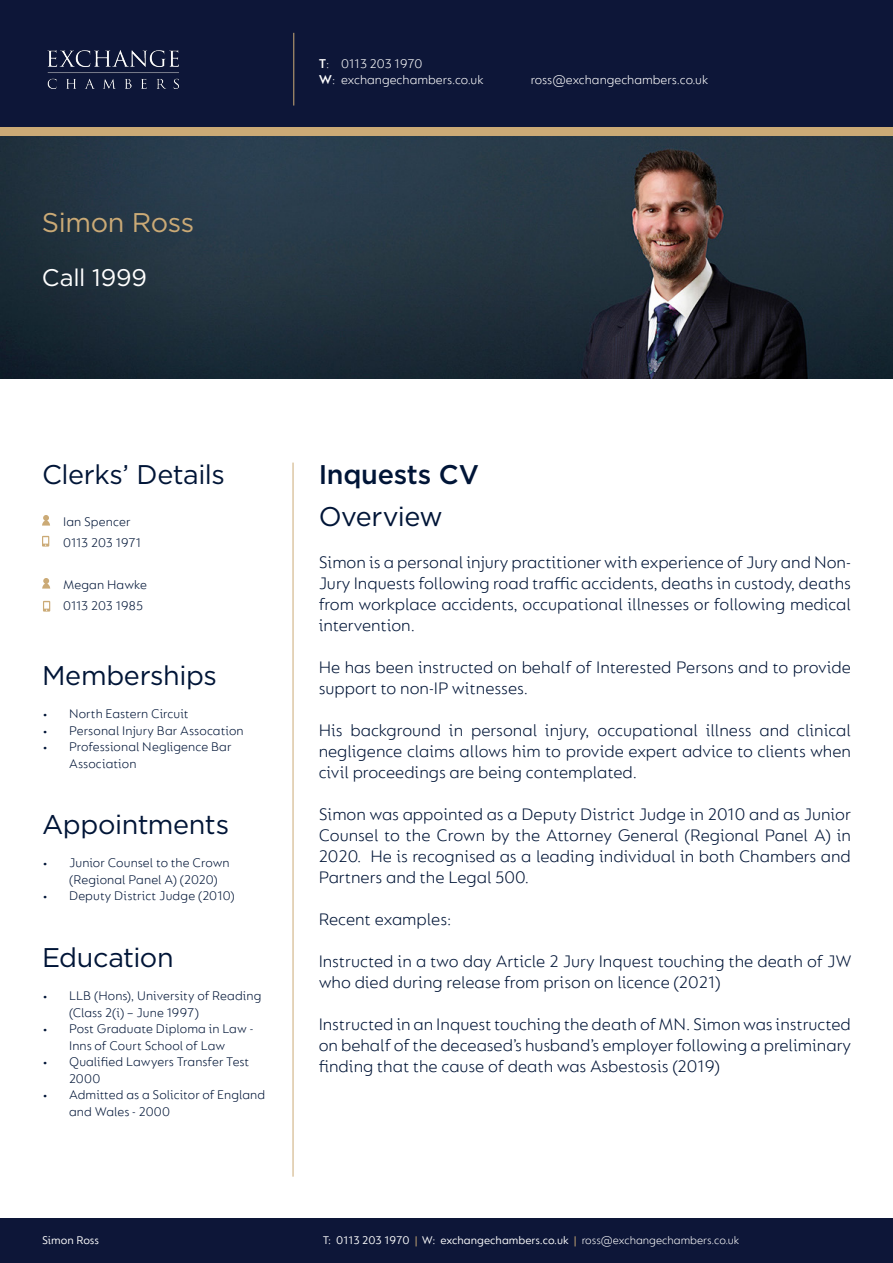
<style>
.page{position:relative;width:893px;height:1263px;background:#fff}
.page>*{position:absolute;margin:0;border:0;box-sizing:border-box;transform-origin:0 0}
.t1{font:27px "Gotham";letter-spacing:-.015em;color:#001537}
.t2{font:500 27px "Gotham";letter-spacing:-.01em;color:#001537}
.t3{font:27px "Gotham";letter-spacing:-.015em;color:#cbaa76}
.t4{font:24px "Gotham";letter-spacing:-.005em;color:#fff}
.t5{font:300 18px/21px "FS Lucas";color:#001537;text-align:justify}
.t6{font:300 13.5px/16.5px "FS Lucas";letter-spacing:.005em;color:#001537}
.t7{font:300 13.5px/16.2px "FS Lucas";color:#fff}
.t8{font:12px "FS Lucas";color:#fff}
.s1{font-weight:600}
.s2{color:#cbaa76}
.s3{font-weight:300}
</style>
<div class="page">
<div style="left:0;top:64px;width:893px;height:72px;background:#cbaa76"></div>
<div style="left:0;top:0;width:893px;height:127px;background:#0d1638"></div>
<div style="left:0;top:1219px;width:893px;height:44px;background:#0d1638"></div>
<img style="left:47px;top:50px;width:132px;height:39px">
<hr style="left:293px;top:33px;width:1px;height:73px;background:#cbaa76">
<hr style="left:293px;top:463px;width:1px;height:714px;background:#cbaa76">
<img style="left:0;top:136px;width:893px;height:242px">
<svg style="left:42px;top:536px;width:7px;height:11px"></svg>
<svg style="left:42px;top:515px;width:8px;height:11px"></svg>
<svg style="left:42px;top:578px;width:8px;height:11px"></svg>
<svg style="left:43px;top:601px;width:7px;height:11px"></svg>
<p class="t3" style="left:42px;top:205px;width:154px">Simon Ross</p>
<p class="t4" style="left:42px;top:262px;width:107px">Call 1999</p>
<p class="t7" style="left:319px;top:55px;width:166px"><span class="s1">T</span>: 0113 203 1970<br><span class="s1">W</span>: exchangechambers.co.uk</p>
<p class="t7" style="left:531px;top:71px;width:179px">ross@exchangechambers.co.uk</p>
<p class="t1" style="left:42px;top:457px;width:184px">Clerks’ Details</p>
<p class="t6" style="left:63px;top:513px;width:69px">Ian Spencer</p>
<p class="t6" style="left:63px;top:534px;width:80px">0113 203 1971</p>
<p class="t6" style="left:63px;top:576px;width:85px">Megan Hawke</p>
<p class="t6" style="left:63px;top:597px;width:82px">0113 203 1985</p>
<p class="t1" style="left:42px;top:658px;width:176px">Memberships</p>
<p class="t6" style="left:42px;top:705px;width:148px">• North Eastern Circuit</p>
<p class="t6" style="left:42px;top:722px;width:203px">• Personal Injury Bar Assocation</p>
<p class="t6" style="left:69px;top:738px;width:164px;text-indent:-27px">• Professional Negligence Bar<br>Association</p>
<p class="t1" style="left:42px;top:807px;width:189px">Appointments</p>
<p class="t6" style="left:69px;top:854px;width:162px;text-indent:-27px">• Junior Counsel to the Crown (Regional Panel A) (2020)</p>
<p class="t6" style="left:42px;top:887px;width:194px">• Deputy District Judge (2010)</p>
<p class="t1" style="left:42px;top:940px;width:133px">Education</p>
<p class="t6" style="left:69px;top:987px;width:194px;text-indent:-27px">• LLB (Hons), University of Reading (Class 2(i) – June 1997)</p>
<p class="t6" style="left:42px;top:1020px;width:213px;text-align:center">• Post Graduate Diploma in Law -<br>Inns of Court School of Law</p>
<p class="t6" style="left:69px;top:1053px;width:182px;text-indent:-27px">• Qualified Lawyers Transfer Test<br>2000</p>
<p class="t6" style="left:69px;top:1086px;width:198px;text-indent:-27px">• Admitted as a Solicitor of England and Wales - 2000</p>
<p class="t2" style="left:319px;top:456px;width:162px">Inquests CV</p>
<p class="t1" style="left:319px;top:499px;width:126px">Overview</p>
<p class="t5" style="left:319px;top:551px;width:534px">Simon is a personal injury practitioner with experience of Jury and Non-Jury Inquests following road traffic accidents, deaths in custody, deaths from workplace accidents, occupational illnesses or following medical intervention.</p>
<p class="t5" style="left:319px;top:656px;width:534px">He has been instructed on behalf of Interested Persons and to provide support to non-IP witnesses.</p>
<p class="t5" style="left:319px;top:719px;width:534px">His background in personal injury, occupational illness and clinical negligence claims allows him to provide expert advice to clients when civil proceedings are being contemplated.</p>
<p class="t5" style="left:319px;top:803px;width:534px">Simon was appointed as a Deputy District Judge in 2010 and as Junior Counsel to the Crown by the Attorney General (Regional Panel A) in 2020. He is recognised as a leading individual in both Chambers and Partners and the Legal 500.</p>
<p class="t5" style="left:319px;top:908px;width:134px">Recent examples:</p>
<p class="t5" style="left:319px;top:950px;width:535px">Instructed in a two day Article 2 Jury Inquest touching the death of JW who died during release from prison on licence (2021)</p>
<p class="t5" style="left:319px;top:1013px;width:534px">Instructed in an Inquest touching the death of MN. Simon was instructed on behalf of the deceased’s husband’s employer following a preliminary finding that the cause of death was Asbestosis (2019)</p>
<p class="t8" style="left:42px;top:1233px;width:59px">Simon Ross</p>
<p class="t8" style="left:323px;top:1233px;width:418px">T: 0113 203 1970 <span class="s2">|</span> W: exchangechambers.co.uk <span class="s2">|</span> <span class="s3">ross@exchangechambers.co.uk</span></p>
</div>
